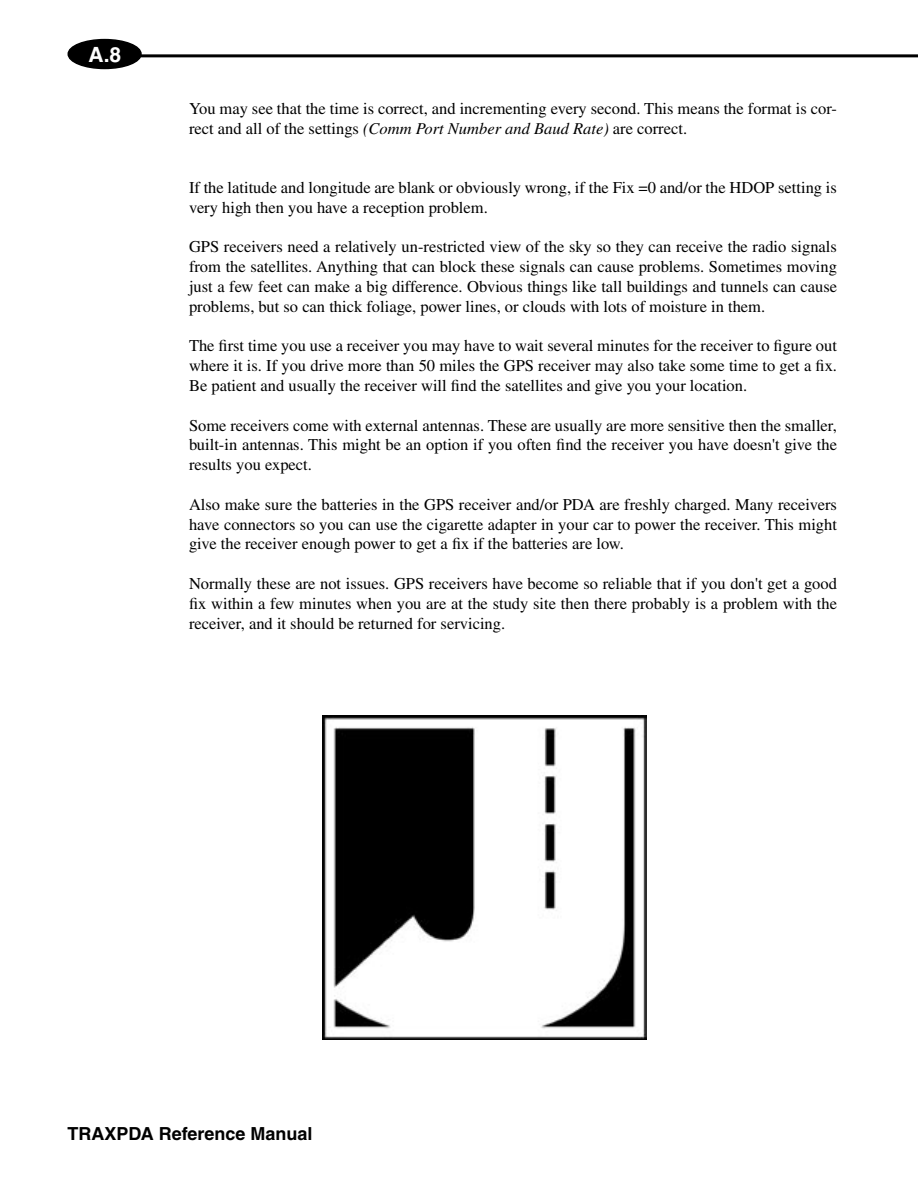
<style>
.page{position:relative;width:918px;height:1188px;background:#fff}
.page>*{position:absolute;margin:0;border:0;box-sizing:border-box;transform-origin:0 0}
.t1{font:700 21px "Helvetica";color:#fff}
.t2{font:700 18px "Helvetica";color:#000}
.Body_text{font:16.5px/19.8px "Times";color:#000;text-align:justify}
.s1{font-style:italic}
</style>
<div class="page">
<hr style="left:138px;top:54px;width:780px;height:3px;background:#000">
<div style="left:68px;top:40px;width:73px;height:28px;background:#000;border-radius:50%"></div>
<div style="left:68px;top:39px;width:74px;height:30px;border:2px solid #000;border-radius:50%"></div>
<svg style="left:85px;top:38px;width:39px;height:27px"></svg>
<img style="left:323px;top:716px;width:324px;height:324px">
<p class="t1" style="left:89px;top:41px;width:34px">A.8</p>
<p class="Body_text" style="left:189px;top:98px;width:650px">You may see that the time is correct, and incrementing every second. This means the format is cor&shy;rect and all of the settings <span class="s1">(Comm Port Number and Baud Rate)</span> are correct.</p>
<p class="Body_text" style="left:189px;top:177px;width:649px">If the latitude and longitude are blank or obviously wrong, if the Fix =0 and/or the HDOP setting is very high then you have a reception problem.</p>
<p class="Body_text" style="left:189px;top:237px;width:650px">GPS receivers need a relatively un-restricted view of the sky so they can receive the radio signals from the satellites. Anything that can block these signals can cause problems. Sometimes moving just a few feet can make a big difference. Obvious things like tall buildings and tunnels can cause problems, but so can thick foliage, power lines, or clouds with lots of moisture in them.</p>
<p class="Body_text" style="left:189px;top:336px;width:650px">The first time you use a receiver you may have to wait several minutes for the receiver to figure out where it is. If you drive more than 50 miles the GPS receiver may also take some time to get a fix.<br>Be patient and usually the receiver will find the satellites and give you your location.</p>
<p class="Body_text" style="left:189px;top:415px;width:650px">Some receivers come with external antennas. These are usually are more sensitive then the smaller, built-in antennas. This might be an option if you often find the receiver you have doesn't give the results you expect.</p>
<p class="Body_text" style="left:189px;top:494px;width:650px">Also make sure the batteries in the GPS receiver and/or PDA are freshly charged. Many receivers have connectors so you can use the cigarette adapter in your car to power the receiver. This might give the receiver enough power to get a fix if the batteries are low.</p>
<p class="Body_text" style="left:189px;top:573px;width:650px">Normally these are not issues. GPS receivers have become so reliable that if you don't get a good fix within a few minutes when you are at the study site then there probably is a problem with the receiver, and it should be returned for servicing.</p>
<p class="t2" style="left:68px;top:1122px;width:246px">TRAXPDA Reference Manual</p>
</div>
